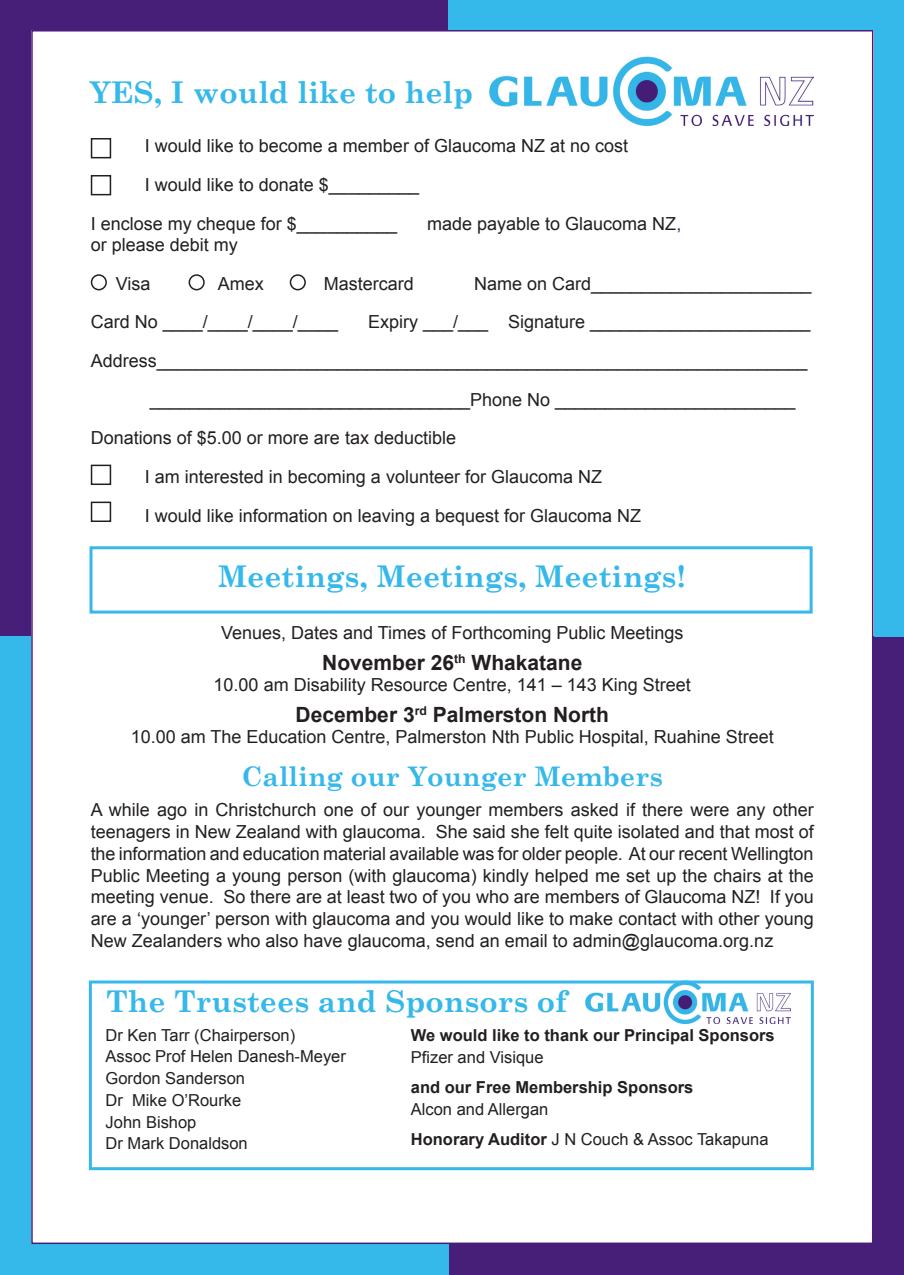
<style>
.page{position:relative;width:904px;height:1275px;background:#fff}
.page>*{position:absolute;margin:0;border:0;box-sizing:border-box;transform-origin:0 0}
.t1{font:700 30px "Century Schoolbook";color:#35b8ea}
.t2{font:700 27px "Century Schoolbook";color:#35b8ea}
.t3{font:700 21px "Arial";color:#231f20}
.t4{font:18px/21.8px "Arial";color:#231f20}
.t5{font:16.5px/21.8px "Arial";color:#231f20}
.t6{font:700 16.5px "Arial";color:#231f20}
.s1{color:#471e78}
.s2{font-weight:700}
</style>
<div class="page">
<div style="left:0;top:0;width:454px;height:30px;background:#471e78"></div>
<div style="left:0;top:0;width:31px;height:637px;background:#471e78"></div>
<div style="left:448px;top:1244px;width:456px;height:31px;background:#471e78"></div>
<div style="left:873px;top:637px;width:31px;height:638px;background:#471e78"></div>
<div style="left:448px;top:0;width:456px;height:30px;background:#35b8ea"></div>
<div style="left:873px;top:0;width:31px;height:637px;background:#35b8ea"></div>
<div style="left:0;top:1244px;width:448px;height:31px;background:#35b8ea"></div>
<div style="left:0;top:637px;width:31px;height:638px;background:#35b8ea"></div>
<div style="left:91px;top:138px;width:20px;height:20px;border:2px solid #231f20"></div>
<div style="left:91px;top:175px;width:20px;height:20px;border:2px solid #231f20"></div>
<div style="left:91px;top:465px;width:20px;height:20px;border:2px solid #231f20"></div>
<div style="left:91px;top:502px;width:20px;height:20px;border:2px solid #231f20"></div>
<div style="left:91px;top:274px;width:16px;height:16px;border:2px solid #231f20;border-radius:50%"></div>
<div style="left:189px;top:274px;width:16px;height:16px;border:2px solid #231f20;border-radius:50%"></div>
<div style="left:290px;top:274px;width:16px;height:16px;border:2px solid #231f20;border-radius:50%"></div>
<img style="left:489px;top:57px;width:324px;height:68px">
<img style="left:585px;top:984px;width:205px;height:39px">
<div style="left:89px;top:546px;width:723px;height:68px;border:3px solid #35b8ea"></div>
<div style="left:89px;top:980px;width:725px;height:190px;border:3px solid #35b8ea"></div>
<h1 class="t1" style="left:89px;top:74px;width:385px">YES, I would like to help</h1>
<p class="t4" style="left:145px;top:135px;width:485px">I would like to become a member of Glaucoma NZ at no cost</p>
<p class="t4" style="left:145px;top:174px;width:276px">I would like to donate $_________</p>
<p class="t4" style="left:91px;top:212px;width:308px">I enclose my cheque for $__________</p>
<p class="t4" style="left:427px;top:212px;width:256px">made payable to Glaucoma NZ<span class="s1">,</span></p>
<p class="t4" style="left:116px;top:226px;width:124px;line-height:38.7px;text-indent:-25px">or please debit my<br>Visa</p>
<p class="t4" style="left:218px;top:273px;width:48px">Amex</p>
<p class="t4" style="left:324px;top:273px;width:92px">Mastercard</p>
<p class="t4" style="left:474px;top:273px;width:339px">Name on Card______________________</p>
<p class="t4" style="left:91px;top:311px;width:249px">Card No ____/____/____/____</p>
<p class="t4" style="left:368px;top:311px;width:444px">Expiry ___/___ Signature ______________________</p>
<p class="t4" style="left:91px;top:350px;width:718px">Address_________________________________________________________________</p>
<p class="t4" style="left:150px;top:388px;width:647px">________________________________Phone No ________________________</p>
<p class="t4" style="left:91px;top:427px;width:367px">Donations of $5.00 or more are tax deductible</p>
<p class="t4" style="left:145px;top:466px;width:459px">I am interested in becoming a volunteer for Glaucoma NZ</p>
<p class="t4" style="left:145px;top:504px;width:498px">I would like information on leaving a bequest for Glaucoma NZ</p>
<h1 class="t1" style="left:218px;top:558px;width:469px">Meetings, Meetings, Meetings!</h1>
<p class="t4" style="left:221px;top:622px;width:464px">Venues, Dates and Times of Forthcoming Public Meetings</p>
<p class="t3" style="left:322px;top:651px;width:262px">November 26<sup>th</sup> Whakatane</p>
<p class="t4" style="left:214px;top:674px;width:479px">10.00 am Disability Resource Centre, 141 – 143 King Street</p>
<p class="t3" style="left:295px;top:703px;width:315px">December 3<sup>rd</sup> Palmerston North</p>
<p class="t4" style="left:131px;top:726px;width:644px">10.00 am The Education Centre, Palmerston Nth Public Hospital, Ruahine Street</p>
<h2 class="t2" style="left:242px;top:759px;width:423px">Calling our Younger Members</h2>
<p class="t4" style="left:91px;top:799px;width:724px;text-align:justify">A while ago in Christchurch one of our younger members asked if there were any other teenagers in New Zealand with glaucoma. She said she felt quite isolated and that most of the information and education material available was for older people. At our recent Wellington Public Meeting a young person (with glaucoma) kindly helped me set up the chairs at the meeting venue. So there are at least two of you who are members of Glaucoma NZ! If you are a ‘younger’ person with glaucoma and you would like to make contact with other young New Zealanders who also have glaucoma, send an email to admin@glaucoma.org.nz</p>
<h1 class="t1" style="left:106px;top:983px;width:462px">The Trustees and Sponsors of</h1>
<p class="t5" style="left:106px;top:1024px;width:242px">Dr Ken Tarr (Chairperson)<br>Assoc Prof Helen Danesh-Meyer<br>Gordon Sanderson<br>Dr Mike O’Rourke<br>John Bishop<br>Dr Mark Donaldson</p>
<p class="t6" style="left:411px;top:1026px;width:365px">We would like to thank our Principal Sponsors</p>
<p class="t5" style="left:411px;top:1046px;width:134px">Pfizer and Visique</p>
<p class="t6" style="left:411px;top:1078px;width:284px">and our Free Membership Sponsors</p>
<p class="t5" style="left:411px;top:1094px;width:359px;line-height:30.3px">Alcon and Allergan<br><span class="s2">Honorary Auditor</span> J N Couch &amp; Assoc Takapuna</p>
</div>
